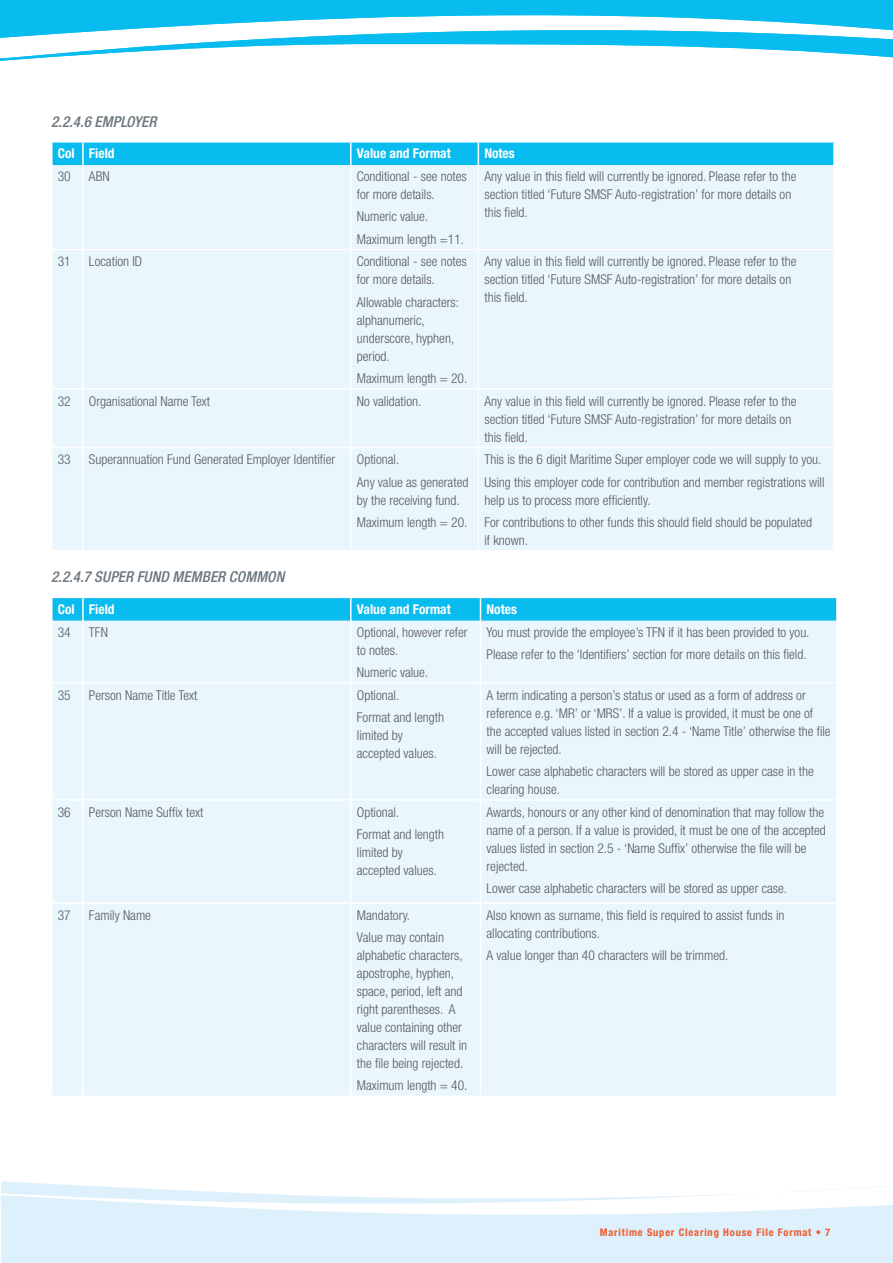
<style>
.page{position:relative;width:893px;height:1263px;background:#fff}
.page>*{position:absolute;margin:0;border:0;box-sizing:border-box;transform-origin:0 0}
.t1{font:italic 500 condensed 15px "Helvetica Neue";letter-spacing:.005em;color:#6a757c}
.t2{font:300 condensed 13.5px/18px "Helvetica Neue";color:#58595b}
.t3{font:700 condensed 13.5px "Helvetica Neue";color:#fff}
.t4{font:700 condensed 10.5px "Helvetica Neue";letter-spacing:.075em;color:#f15a2a}
</style>
<div class="page">
<svg style="left:1px;top:1181px;width:892px;height:82px;fill:#ddf0fc"></svg>
<svg style="left:0;top:0;width:893px;height:61px;fill:#09bcef"></svg>
<div style="left:53px;top:165px;width:780px;height:385px;background:#eaf6fd"></div>
<hr style="left:82px;top:164px;width:2px;height:85px;background:#fff">
<hr style="left:82px;top:250px;width:2px;height:138px;background:#fff">
<hr style="left:82px;top:390px;width:2px;height:57px;background:#fff">
<hr style="left:82px;top:448px;width:2px;height:102px;background:#fff">
<hr style="left:350px;top:164px;width:2px;height:85px;background:#fff">
<hr style="left:350px;top:250px;width:2px;height:138px;background:#fff">
<hr style="left:350px;top:390px;width:2px;height:57px;background:#fff">
<hr style="left:350px;top:448px;width:2px;height:102px;background:#fff">
<div style="left:52px;top:142px;width:782px;height:23px;background:#09bcef"></div>
<hr style="left:833px;top:143px;width:2px;height:21px;background:#fff">
<hr style="left:478px;top:164px;width:1px;height:85px;background:#fff">
<hr style="left:833px;top:164px;width:2px;height:85px;background:#fff">
<hr style="left:478px;top:250px;width:1px;height:138px;background:#fff">
<hr style="left:478px;top:390px;width:1px;height:57px;background:#fff">
<hr style="left:478px;top:448px;width:1px;height:102px;background:#fff">
<hr style="left:51px;top:249px;width:32px;height:1px;background:#fff">
<hr style="left:83px;top:249px;width:268px;height:1px;background:#fff">
<hr style="left:351px;top:249px;width:127px;height:1px;background:#fff">
<hr style="left:478px;top:249px;width:357px;height:1px;background:#fff">
<hr style="left:51px;top:388px;width:32px;height:2px;background:#fff">
<hr style="left:83px;top:388px;width:268px;height:2px;background:#fff">
<hr style="left:351px;top:388px;width:127px;height:2px;background:#fff">
<hr style="left:478px;top:388px;width:357px;height:2px;background:#fff">
<hr style="left:51px;top:447px;width:32px;height:1px;background:#fff">
<hr style="left:83px;top:447px;width:268px;height:1px;background:#fff">
<hr style="left:351px;top:447px;width:127px;height:1px;background:#fff">
<hr style="left:478px;top:447px;width:357px;height:1px;background:#fff">
<div style="left:53px;top:621px;width:783px;height:475px;background:#eaf6fd"></div>
<hr style="left:53px;top:619px;width:29px;height:2px;background:#09bcef">
<hr style="left:84px;top:619px;width:266px;height:2px;background:#09bcef">
<hr style="left:352px;top:619px;width:128px;height:2px;background:#09bcef">
<hr style="left:481px;top:619px;width:355px;height:2px;background:#09bcef">
<hr style="left:82px;top:620px;width:2px;height:62px;background:#fff">
<hr style="left:82px;top:684px;width:2px;height:115px;background:#fff">
<hr style="left:82px;top:801px;width:2px;height:101px;background:#fff">
<hr style="left:82px;top:904px;width:2px;height:192px;background:#fff">
<hr style="left:350px;top:620px;width:2px;height:62px;background:#fff">
<hr style="left:350px;top:684px;width:2px;height:115px;background:#fff">
<hr style="left:350px;top:801px;width:2px;height:101px;background:#fff">
<hr style="left:350px;top:904px;width:2px;height:192px;background:#fff">
<svg style="left:52px;top:597px;width:784px;height:23px;background:#17bfef"></svg>
<hr style="left:480px;top:620px;width:1px;height:62px;background:#fff">
<hr style="left:480px;top:684px;width:1px;height:115px;background:#fff">
<hr style="left:480px;top:801px;width:1px;height:101px;background:#fff">
<hr style="left:480px;top:904px;width:1px;height:192px;background:#fff">
<hr style="left:51px;top:682px;width:32px;height:2px;background:#fff">
<hr style="left:83px;top:682px;width:268px;height:2px;background:#fff">
<hr style="left:351px;top:682px;width:129px;height:2px;background:#fff">
<hr style="left:480px;top:682px;width:358px;height:2px;background:#fff">
<hr style="left:51px;top:799px;width:32px;height:2px;background:#fff">
<hr style="left:83px;top:799px;width:268px;height:2px;background:#fff">
<hr style="left:351px;top:799px;width:129px;height:2px;background:#fff">
<hr style="left:480px;top:799px;width:358px;height:2px;background:#fff">
<hr style="left:51px;top:902px;width:32px;height:2px;background:#fff">
<hr style="left:83px;top:902px;width:268px;height:2px;background:#fff">
<hr style="left:351px;top:902px;width:129px;height:2px;background:#fff">
<hr style="left:480px;top:902px;width:358px;height:2px;background:#fff">
<p class="t1" style="left:51px;top:112px;width:107px">2.2.4.6 EMPLOYER</p>
<p class="t3" style="left:58px;top:145px;width:58px">Col Field</p>
<p class="t3" style="left:357px;top:145px;width:95px">Value and Format</p>
<p class="t3" style="left:484px;top:145px;width:32px">Notes</p>
<p class="t2" style="left:58px;top:167px;width:14px">30</p>
<p class="t2" style="left:89px;top:167px;width:22px">ABN</p>
<p class="t2" style="left:357px;top:167px;width:111px">Conditional - see notes for more details.</p>
<p class="t2" style="left:357px;top:205px;width:109px;line-height:22.2px">Numeric value.<br>Maximum length =11.</p>
<p class="t2" style="left:484px;top:167px;width:313px">Any value in this field will currently be ignored. Please refer to the section titled ‘Future SMSF Auto-registration’ for more details on this field.</p>
<p class="t2" style="left:58px;top:252px;width:14px">31</p>
<p class="t2" style="left:89px;top:252px;width:55px">Location ID</p>
<p class="t2" style="left:357px;top:252px;width:111px">Conditional - see notes for more details.</p>
<p class="t2" style="left:357px;top:293px;width:104px">Allowable characters: alphanumeric, underscore, hyphen, period.</p>
<p class="t2" style="left:357px;top:369px;width:112px">Maximum length = 20.</p>
<p class="t2" style="left:484px;top:252px;width:313px">Any value in this field will currently be ignored. Please refer to the section titled ‘Future SMSF Auto-registration’ for more details on this field.</p>
<p class="t2" style="left:58px;top:392px;width:14px">32</p>
<p class="t2" style="left:89px;top:392px;width:123px">Organisational Name Text</p>
<p class="t2" style="left:357px;top:392px;width:66px">No validation.</p>
<p class="t2" style="left:484px;top:392px;width:313px">Any value in this field will currently be ignored. Please refer to the section titled ‘Future SMSF Auto-registration’ for more details on this field.</p>
<p class="t2" style="left:58px;top:450px;width:14px">33</p>
<p class="t2" style="left:89px;top:450px;width:248px">Superannuation Fund Generated Employer Identifier</p>
<p class="t2" style="left:357px;top:448px;width:113px;line-height:22.2px">Optional.<br>Any value as generated</p>
<p class="t2" style="left:357px;top:488px;width:112px;line-height:22.2px">by the receiving fund.<br>Maximum length = 20.</p>
<p class="t2" style="left:484px;top:448px;width:342px;line-height:22.2px">This is the 6 digit Maritime Super employer code we will supply to you.<br>Using this employer code for contribution and member registrations will</p>
<p class="t2" style="left:484px;top:488px;width:329px;line-height:22.2px">help us to process more efficiently.<br>For contributions to other funds this should field should be populated</p>
<p class="t2" style="left:484px;top:531px;width:45px">if known.</p>
<p class="t1" style="left:51px;top:568px;width:235px">2.2.4.7 SUPER FUND MEMBER COMMON</p>
<p class="t3" style="left:58px;top:601px;width:58px">Col Field</p>
<p class="t3" style="left:357px;top:601px;width:95px">Value and Format</p>
<p class="t3" style="left:486px;top:601px;width:32px">Notes</p>
<p class="t2" style="left:58px;top:623px;width:14px">34</p>
<p class="t2" style="left:89px;top:623px;width:20px">TFN</p>
<p class="t2" style="left:357px;top:623px;width:112px">Optional, however refer to notes.</p>
<p class="t2" style="left:357px;top:663px;width:73px">Numeric value.</p>
<p class="t2" style="left:486px;top:621px;width:324px;line-height:22.2px">You must provide the employee’s TFN if it has been provided to you.<br>Please refer to the ‘Identifiers’ section for more details on this field.</p>
<p class="t2" style="left:58px;top:686px;width:14px">35</p>
<p class="t2" style="left:89px;top:686px;width:110px">Person Name Title Text</p>
<p class="t2" style="left:357px;top:684px;width:89px;line-height:22.2px">Optional.<br>Format and length</p>
<p class="t2" style="left:357px;top:726px;width:82px">limited by accepted values.</p>
<p class="t2" style="left:58px;top:803px;width:14px">36</p>
<p class="t2" style="left:89px;top:803px;width:116px">Person Name Suffix text</p>
<p class="t2" style="left:357px;top:800px;width:89px;line-height:22.2px">Optional.<br>Format and length</p>
<p class="t2" style="left:357px;top:843px;width:82px">limited by accepted values.</p>
<p class="t2" style="left:58px;top:906px;width:14px">37</p>
<p class="t2" style="left:89px;top:906px;width:64px">Family Name</p>
<p class="t2" style="left:357px;top:904px;width:89px;line-height:22.2px">Mandatory.<br>Value may contain</p>
<p class="t2" style="left:357px;top:946px;width:112px">alphabetic characters, apostrophe, hyphen, space, period, left and right parentheses. A value containing other characters will result in the file being rejected.</p>
<p class="t2" style="left:357px;top:1076px;width:112px">Maximum length = 40.</p>
<p class="t2" style="left:487px;top:686px;width:346px">A term indicating a person’s status or used as a form of address or reference e.g. ‘MR’ or ‘MRS’. If a value is provided, it must be one of the accepted values listed in section 2.4 - ‘Name Title’ otherwise the file will be rejected.</p>
<p class="t2" style="left:487px;top:762px;width:329px">Lower case alphabetic characters will be stored as upper case in the clearing house.</p>
<p class="t2" style="left:487px;top:803px;width:341px">Awards, honours or any other kind of denomination that may follow the name of a person. If a value is provided, it must be one of the accepted values listed in section 2.5 - ‘Name Suffix’ otherwise the file will be rejected.</p>
<p class="t2" style="left:487px;top:879px;width:302px">Lower case alphabetic characters will be stored as upper case.</p>
<p class="t2" style="left:487px;top:906px;width:299px">Also known as surname, this field is required to assist funds in allocating contributions.</p>
<p class="t2" style="left:487px;top:946px;width:243px">A value longer than 40 characters will be trimmed.</p>
<p class="t4" style="left:600px;top:1226px;width:232px">Maritime Super Clearing House File Format • 7</p>
</div>
